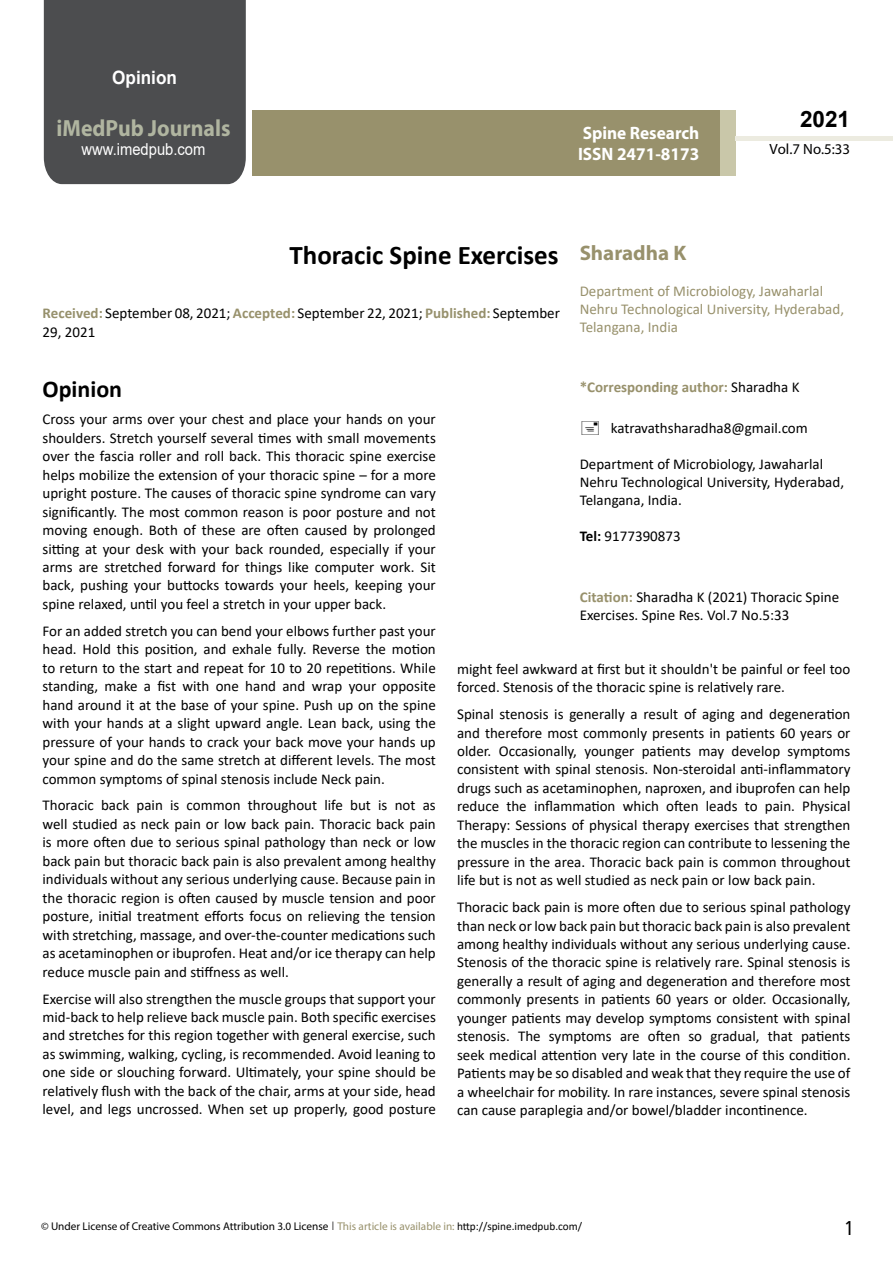
<style>
.page{position:relative;width:893px;height:1263px;background:#fff}
.page>*{position:absolute;margin:0;border:0;box-sizing:border-box;transform-origin:0 0}
.t1{font:700 27px "Calibri";color:#000}
.t2{font:25.5px "Tunga";color:#000}
.t3{font:700 24px "Calibri";color:#000}
.t4{font:700 23.4px "Myriad Pro";color:#b0b5a0;scale:.93 1}
.t5{font:700 22.5px "Arial";color:#000}
.t6{font:700 21px "Myriad Pro";color:#98916c}
.t7{font:700 18.45px "Arial";color:#fff;scale:.93 1}
.t8{font:700 18px/21.6px "Myriad Pro";color:#fff;scale:.96 1}
.t9{font:16.5px "Arial";color:#fff;scale:.89 1}
.t10{font:15px/18.5px "Calibri";color:#000;text-align:justify}
.t11{font:15px/18px "Calibri";color:#98916c}
.t12{font:700 15px "Calibri";color:#98916c}
.t13{font:14.85px "Myriad Pro";color:#000}
.t14{font:11.25px "Myriad Pro";color:#000}
.s1{font-weight:700;color:#96906c}
.s2{font-weight:700;color:#98916c}
.s3{font-weight:400;color:#000}
.s4{font-weight:700}
.s5{font-family:"Tunga"}
.s6{color:#98916c}
.s7{font-family:"Calibri"}
</style>
<div class="page">
<div style="left:44px;top:0;width:202px;height:184px;background:#4c4d4f"></div>
<div style="left:252px;top:110px;width:469px;height:66px;background:#98916c"></div>
<div style="left:720px;top:110px;width:16px;height:66px;background:#c9c7a9"></div>
<hr style="left:736px;top:137px;width:157px;height:4px;background:#ecebe0">
<p class="t7" style="left:112px;top:64px;width:71px">Opinion</p>
<h3 class="t4" style="left:57px;top:113px;width:188px">iMedPub Journals</h3>
<p class="t9" style="left:82px;top:138px;width:141px">www.imedpub.com</p>
<p class="t8" style="left:578px;top:121px;width:128px">Spine Research<br>ISSN 2471-8173</p>
<h3 class="t5" style="left:800px;top:104px;width:52px">2021</h3>
<p class="t13" style="left:769px;top:140px;width:82px">Vol.7 No.5:33</p>
<h1 class="t1" style="left:290px;top:236px;width:270px">Thoracic Spine Exercises</h1>
<p class="t10" style="left:43px;top:303px;width:519px"><span class="s1">Received:</span> September 08, 2021; <span class="s2">Accepted</span><span class="s1">:</span> September 22, 2021; <span class="s1">Published:</span> September<br>29, 2021</p>
<h3 class="t6" style="left:580px;top:239px;width:108px">Sharadha K</h3>
<p class="t11" style="left:580px;top:282px;width:266px">Department of Microbiology, Jawaharlal<br>Nehru Technological University, Hyderabad,<br>Telangana, India</p>
<h3 class="t3" style="left:43px;top:372px;width:81px">Opinion</h3>
<p class="t10" style="left:43px;top:410px;width:395px">Cross your arms over your chest and place your hands on your shoulders. Stretch yourself several times with small movements over the fascia roller and roll back. This thoracic spine exercise helps mobilize the extension of your thoracic spine – for a more upright posture. The causes of thoracic spine syndrome can vary significantly. The most common reason is poor posture and not moving enough. Both of these are often caused by prolonged sitting at your desk with your back rounded, especially if your arms are stretched forward for things like computer work. Sit back, pushing your buttocks towards your heels, keeping your spine relaxed, until you feel a stretch in your upper back.</p>
<p class="t10" style="left:43px;top:621px;width:395px">For an added stretch you can bend your elbows further past your head. Hold this position, and exhale fully. Reverse the motion to return to the start and repeat for 10 to 20 repetitions. While standing, make a fist with one hand and wrap your opposite hand around it at the base of your spine. Push up on the spine with your hands at a slight upward angle. Lean back, using the pressure of your hands to crack your back move your hands up your spine and do the same stretch at different levels. The most common symptoms of spinal stenosis include Neck pain.</p>
<p class="t10" style="left:43px;top:796px;width:395px">Thoracic back pain is common throughout life but is not as well studied as neck pain or low back pain. Thoracic back pain is more often due to serious spinal pathology than neck or low back pain but thoracic back pain is also prevalent among healthy individuals without any serious underlying cause. Because pain in the thoracic region is often caused by muscle tension and poor posture, initial treatment efforts focus on relieving the tension with stretching, massage, and over-the-counter medications such as acetaminophen or ibuprofen. Heat and/or ice therapy can help reduce muscle pain and stiffness as well.</p>
<p class="t10" style="left:43px;top:989px;width:395px">Exercise will also strengthen the muscle groups that support your mid-back to help relieve back muscle pain. Both specific exercises and stretches for this region together with general exercise, such as swimming, walking, cycling, is recommended. Avoid leaning to one side or slouching forward. Ultimately, your spine should be relatively flush with the back of the chair, arms at your side, head level, and legs uncrossed. When set up properly, good posture</p>
<p class="t12" style="left:580px;top:377px;width:221px">*Corresponding author: <span class="s3">Sharadha K</span></p>
<p class="t10" style="left:611px;top:418px;width:199px">katravathsharadha8@gmail.com</p>
<p class="t10" style="left:580px;top:454px;width:266px;line-height:18px;text-align:left">Department of Microbiology, Jawaharlal<br>Nehru Technological University, Hyderabad,<br>Telangana, India.</p>
<p class="t10" style="left:580px;top:526px;width:102px"><span class="s4">Tel:</span> 9177390873</p>
<p class="t10" style="left:580px;top:587px;width:261px;line-height:18px"><span class="s2">Citation:</span> Sharadha K (2021) Thoracic Spine<br>Exercises. Spine Res. Vol.7 No.5:33</p>
<p class="t10" style="left:457px;top:659px;width:395px">might feel awkward at first but it shouldn't be painful or feel too forced. Stenosis of the thoracic spine is relatively rare.</p>
<p class="t10" style="left:457px;top:704px;width:395px">Spinal stenosis is generally a result of aging and degeneration and therefore most commonly presents in patients 60 years or older. Occasionally, younger patients may develop symptoms consistent with spinal stenosis. Non-steroidal anti-inflammatory drugs such as acetaminophen, naproxen, and ibuprofen can help reduce the inflammation which often leads to pain. Physical Therapy: Sessions of physical therapy exercises that strengthen the muscles in the thoracic region can contribute to lessening the pressure in the area. Thoracic back pain is common throughout life but is not as well studied as neck pain or low back pain.</p>
<p class="t10" style="left:457px;top:897px;width:395px">Thoracic back pain is more often due to serious spinal pathology than neck or low back pain but thoracic back pain is also prevalent among healthy individuals without any serious underlying cause.<br>Stenosis of the thoracic spine is relatively rare. Spinal stenosis is generally a result of aging and degeneration and therefore most commonly presents in patients 60 years or older. Occasionally, younger patients may develop symptoms consistent with spinal stenosis. The symptoms are often so gradual, that patients seek medical attention very late in the course of this condition.<br>Patients may be so disabled and weak that they require the use of a wheelchair for mobility. In rare instances, severe spinal stenosis can cause paraplegia and/or bowel/bladder incontinence.</p>
<p class="t14" style="left:41px;top:1219px;width:543px">© Under License of Creative Commons Attribution 3.0 License <span class="s5">|</span> <span class="s6">This article is available in:</span> <span class="s7">http://spine.imedpub.com/</span></p>
<h2 class="t2" style="left:845px;top:1211px;width:9px">1</h2>
</div>
